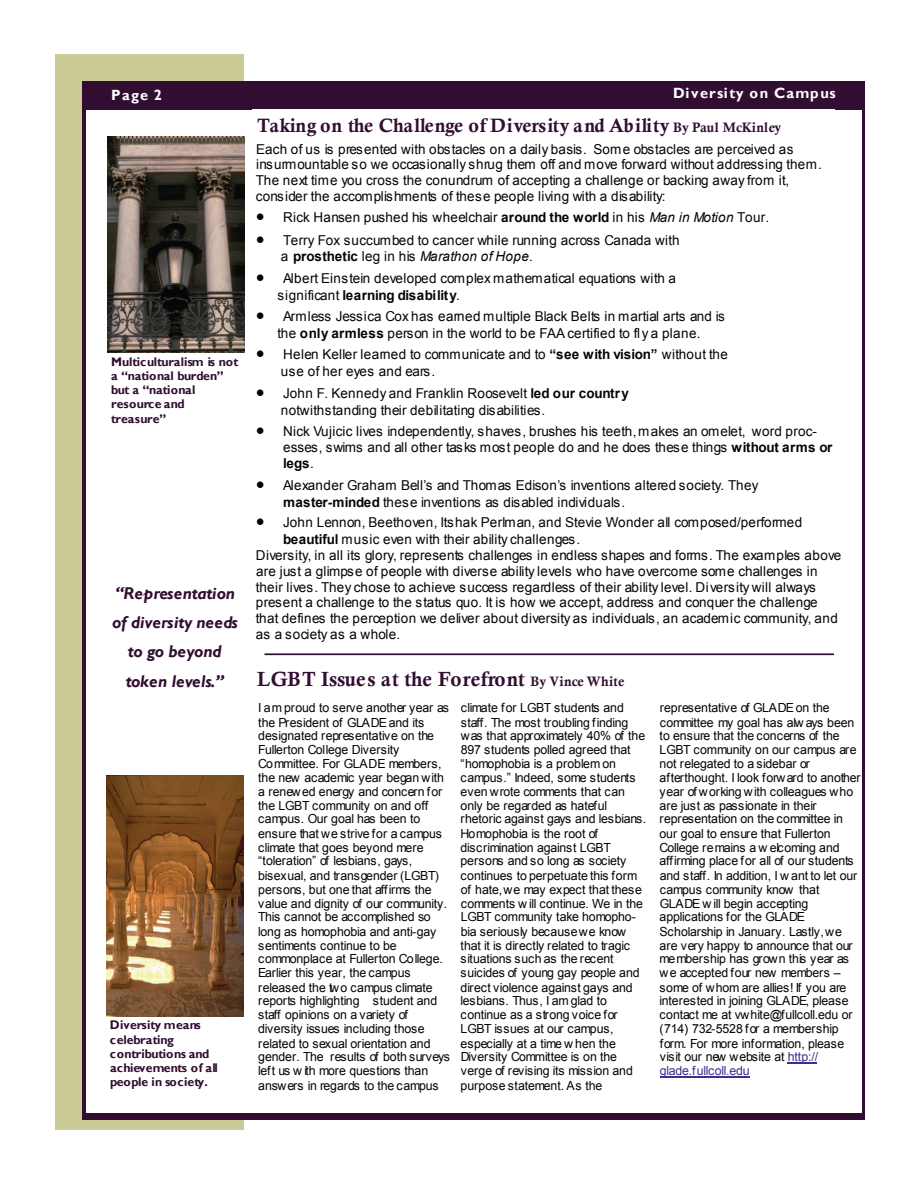
<style>
.page{position:relative;width:918px;height:1188px;background:#fff}
.page>*{position:absolute;margin:0;border:0;box-sizing:border-box;transform-origin:0 0}
.t1{font:20.55px "Calis MT Bol";color:#310d31}
.t2{font:19.35px "Calis MT Bol";color:#310d31}
.t3{font:italic 700 17.1px/29.2px "Gill Sans";letter-spacing:-.01em;color:#310d31;text-align:center}
.t4{font:700 14.85px "Gill Sans";letter-spacing:.085em;color:#fff}
.t5{font:13.65px/17.1px "Arial";letter-spacing:.025em;color:#050504}
.t6{font:13.65px/15.9px "Arial";color:#050504}
.t7{font:12.45px/13.8px "Arial";letter-spacing:-.01em;color:#050504}
.t8{font:700 12.45px/14.1px "Gill Sans";color:#310d31}
.s1{font-size:13.65px}
.s2{font-weight:700}
.s3{font-style:italic}
.s4{color:#3b2e8f}
</style>
<div class="page">
<div style="left:55px;top:54px;width:189px;height:1076px;background:#cbcb98"></div>
<div style="left:82px;top:82px;width:783px;height:1037px;background:#fff"></div>
<hr style="left:862px;top:82px;width:3px;height:1037px;background:#310d31">
<hr style="left:82px;top:82px;width:4px;height:1037px;background:#310d31">
<div style="left:82px;top:1113px;width:783px;height:6px;background:#310d31"></div>
<div style="left:82px;top:82px;width:783px;height:28px;background:#310d31"></div>
<div style="left:252px;top:109px;width:583px;height:35px;background:#fff"></div>
<hr style="left:265px;top:653px;width:569px;height:2px;background:#310d31">
<img style="left:108px;top:137px;width:137px;height:215px">
<img style="left:107px;top:776px;width:137px;height:241px">
<hr style="left:788px;top:1062px;width:29px;height:2px;background:#3b2e8f">
<hr style="left:660px;top:1076px;width:90px;height:1px;background:#3b2e8f">
<p class="t4" style="left:111px;top:86px;width:52px">Page 2</p>
<p class="t4" style="left:673px;top:84px;width:164px">Diversity on Campus</p>
<p class="t8" style="left:111px;top:355px;width:129px">Multiculturalism is not a “national burden” but a “national resource and</p>
<p class="t8" style="left:111px;top:412px;width:57px">treasure”</p>
<p class="t3" style="left:112px;top:579px;width:127px">“Representation of diversity needs to go beyond token levels.”</p>
<p class="t8" style="left:110px;top:1019px;width:110px">Diversity means celebrating contributions and achievements of all</p>
<p class="t8" style="left:110px;top:1075px;width:99px">people in society.</p>
<p class="t2" style="left:257px;top:115px;width:525px">Taking on the Challenge of Diversity and Ability <span class="s1">By Paul McKinley</span></p>
<p class="t5" style="left:256px;top:141px;width:567px;line-height:15.6px">Each of us is presented with obstacles on a daily basis. Some obstacles are perceived as insurmountable so we occasionally shrug them off and move forward without addressing them.<br>The next time you cross the conundrum of accepting a challenge or backing away from it, consider the accomplishments of these people living with a disability:</p>
<p class="t5" style="left:256px;top:209px;width:515px">• Rick Hansen pushed his wheelchair <span class="s2">around the world</span> in his <span class="s3">Man in Motion</span> Tour.</p>
<p class="t6" style="left:281px;top:232px;width:400px;text-indent:-25px">• Terry Fox succumbed to cancer while running across Canada with a <span class="s2">prosthetic</span> leg in his <span class="s3">Marathon of Hope</span>.</p>
<p class="t5" style="left:277px;top:269px;width:400px;text-indent:-21px">• Albert Einstein developed complex mathematical equations with a significant <span class="s2">learning disability</span>.</p>
<p class="t5" style="left:256px;top:308px;width:470px;text-align:center">• Armless Jessica Cox has earned multiple Black Belts in martial arts and is the <span class="s2">only armless</span> person in the world to be FAA certified to fly a plane.</p>
<p class="t5" style="left:281px;top:346px;width:449px;text-indent:-25px">• Helen Keller learned to communicate and to <span class="s2">“see with vision”</span> without the use of her eyes and ears.</p>
<p class="t5" style="left:281px;top:384px;width:350px;text-indent:-25px">• John F. Kennedy and Franklin Roosevelt <span class="s2">led our country </span>notwithstanding their debilitating disabilities.</p>
<p class="t5" style="left:283px;top:424px;width:551px;line-height:15.9px;text-indent:-27px">• Nick Vujicic lives independently, shaves, brushes his teeth, makes an omelet, word proc&shy;esses, swims and all other tasks most people do and he does these things <span class="s2">without arms or legs</span>.</p>
<p class="t5" style="left:283px;top:477px;width:477px;text-indent:-27px">• Alexander Graham Bell’s and Thomas Edison’s inventions altered society. They <span class="s2">master-minded</span> these inventions as disabled individuals.</p>
<p class="t5" style="left:256px;top:514px;width:548px">• John Lennon, Beethoven, Itshak Perlman, and Stevie Wonder all composed/performed</p>
<p class="t5" style="left:283px;top:531px;width:299px"><span class="s2">beautiful</span> music even with their ability challenges.</p>
<p class="t5" style="left:256px;top:547px;width:587px">Diversity, in all its glory, represents challenges in endless shapes and forms. The examples above</p>
<p class="t5" style="left:256px;top:563px;width:563px">are just a glimpse of people with diverse ability levels who have overcome some challenges in</p>
<p class="t5" style="left:256px;top:579px;width:561px">their lives. They chose to achieve success regardless of their ability level. Diversity will always</p>
<p class="t5" style="left:256px;top:594px;width:563px">present a challenge to the status quo. It is how we accept, address and conquer the challenge</p>
<p class="t5" style="left:256px;top:610px;width:584px">that defines the perception we deliver about diversity as individuals, an academic community, and</p>
<p class="t5" style="left:256px;top:626px;width:146px">as a society as a whole.</p>
<p class="t1" style="left:257px;top:667px;width:369px">LGBT Issues at the Forefront <span class="s1">By Vince White</span></p>
<p class="t7" style="left:258px;top:700px;width:192px;line-height:14.9px">I am proud to serve another year as the President of GLADE and its</p>
<p class="t7" style="left:258px;top:729px;width:185px">designated representative on the<br>Fullerton College Diversity<br>Committee. For GLADE members,</p>
<p class="t7" style="left:258px;top:771px;width:187px">the new academic year began with a renewed energy and concern for the LGBT community on and off campus. Our goal has been to ensure that we strive for a campus climate that goes beyond mere “toleration” of lesbians, gays,</p>
<p class="t7" style="left:258px;top:869px;width:191px">bisexual, and transgender (LGBT) persons, but one that affirms the value and dignity of our community.<br>This cannot be accomplished so long as homophobia and anti-gay</p>
<p class="t7" style="left:258px;top:939px;width:186px">sentiments continue to be commonplace at Fullerton College.<br>Earlier this year, the campus</p>
<p class="t7" style="left:258px;top:981px;width:181px">released the two campus climate reports highlighting student and staff opinions on a variety of diversity issues including those</p>
<p class="t7" style="left:258px;top:1037px;width:193px">related to sexual orientation and gender. The results of both surveys left us w ith more questions than</p>
<p class="t7" style="left:258px;top:1079px;width:182px">answers in regards to the campus</p>
<p class="t7" style="left:461px;top:700px;width:169px;line-height:14.9px">climate for LGBT students and staff. The most troubling finding</p>
<p class="t7" style="left:461px;top:729px;width:186px">was that approximately 40% of the<br>897 students polled agreed that “homophobia is a problem on</p>
<p class="t7" style="left:461px;top:771px;width:187px">campus.” Indeed, some students even wrote comments that can only be regarded as hateful rhetoric against gays and lesbians.<br>Homophobia is the root of discrimination against LGBT persons and so long as society</p>
<p class="t7" style="left:461px;top:869px;width:184px">continues to perpetuate this form of hate,we may expect that these comments w ill continue. We in the<br>LGBT community take homopho&shy;bia seriously becausewe know</p>
<p class="t7" style="left:461px;top:939px;width:180px">that it is directly related to tragic situations such as the recent suicides of young gay people and</p>
<p class="t7" style="left:461px;top:981px;width:174px">direct violence against gays and lesbians. Thus, I am glad to continue as a strong voice for<br>LGBT issues at our campus, especially at a time w hen the<br>Diversity Committee is on the verge of revising its mission and</p>
<p class="t7" style="left:461px;top:1079px;width:143px">purpose statement. As the</p>
<p class="t7" style="left:660px;top:700px;width:196px;line-height:14.9px">representative of GLADE on the committee my goal has alw ays been</p>
<p class="t7" style="left:660px;top:729px;width:199px">to ensure that the concerns of the<br>LGBT community on our campus are not relegated to a sidebar or</p>
<p class="t7" style="left:660px;top:771px;width:203px">afterthought. I look forward to another year of working with colleagues who are just as passionate in their representation on the committee in our goal to ensure that Fullerton College remains a w elcoming and affirming place for all of our students</p>
<p class="t7" style="left:660px;top:869px;width:199px">and staff. In addition, I w ant to let our campus community know that<br>GLADE w ill begin accepting applications for the GLADE<br>Scholarship in January. Lastly,we</p>
<p class="t7" style="left:660px;top:939px;width:195px">are very happy to announce that our membership has grown this year as we accepted four new members –</p>
<p class="t7" style="left:660px;top:981px;width:195px">some of whom are allies! If you are interested in joining GLADE, please contact me at vwhite@fullcoll.edu or (714) 732-5528 for a membership form. For more information, please visit our new website at <span class="s4">http:// glade.fullcoll.edu</span></p>
</div>
